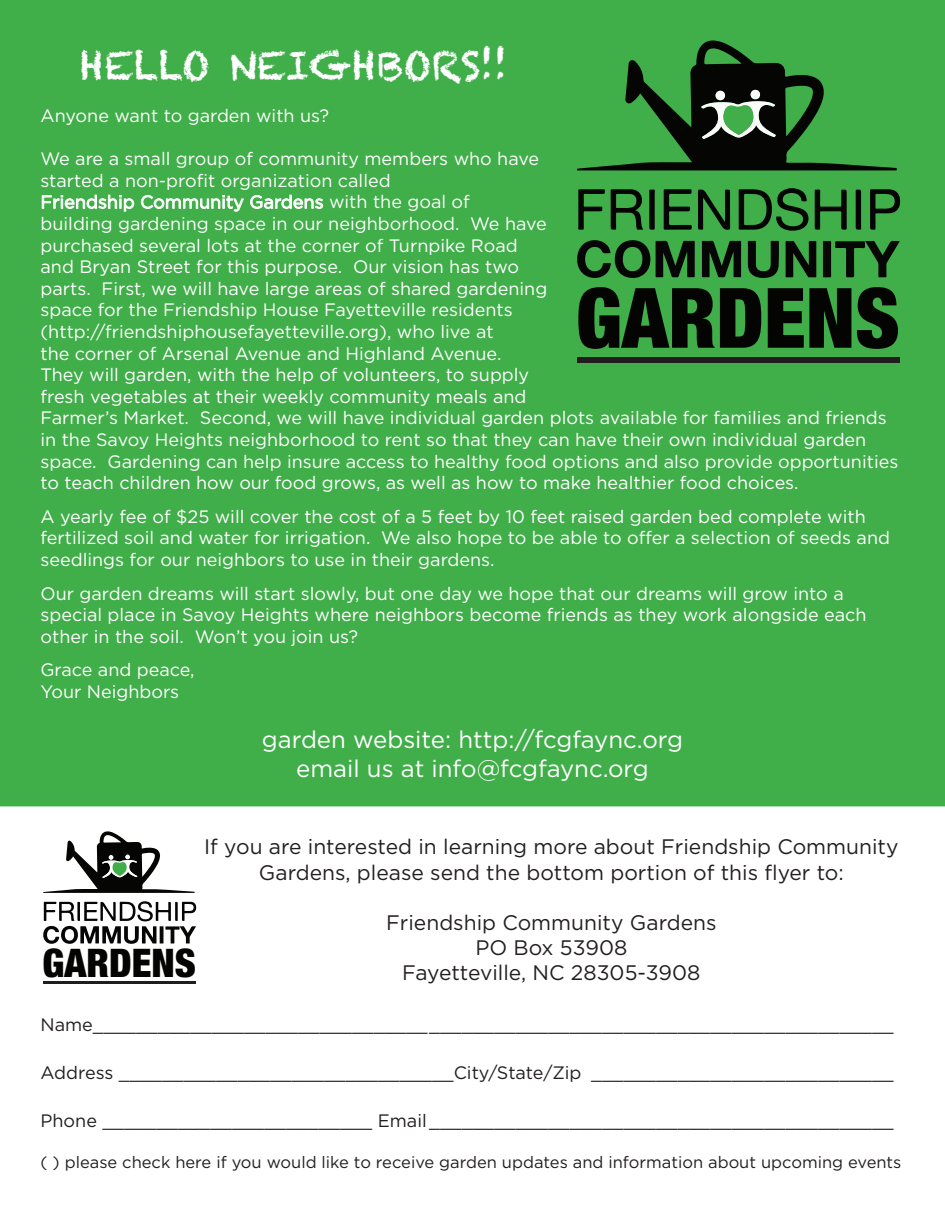
<style>
.page{position:relative;width:945px;height:1215px;background:#fff}
.page>*{position:absolute;margin:0;border:0;box-sizing:border-box;transform-origin:0 0}
.t1{font:900 condensed 83.4px "Helvetica Neue";color:#040503}
.t2{font:900 condensed 39.45px "Helvetica Neue";color:#040503}
.t3{font:39px "Chalkduster";color:#fff}
.t4{font:24px/28.8px "Gotham";color:#fff;text-align:center}
.t5{font:21px/25.2px "Gotham";color:#231f20;text-align:center}
.t6{font:18px/21.6px "Gotham";color:#fff}
.t7{font:18px "Gotham";color:#231f20}
.t8{font:16.5px "Gotham";color:#231f20}
</style>
<div class="page">
<div style="left:1px;top:1px;width:943px;height:805px;background:#40ae49"></div>
<svg style="left:42px;top:194px;width:93px;height:18px"></svg>
<svg style="left:141px;top:195px;width:103px;height:17px"></svg>
<svg style="left:250px;top:194px;width:73px;height:15px"></svg>
<svg style="left:43px;top:901px;width:153px;height:43px"></svg>
<svg style="left:43px;top:831px;width:152px;height:62px"></svg>
<hr style="left:43px;top:981px;width:153px;height:3px;background:#211d1e">
<svg style="left:611px;top:189px;width:32px;height:41px"></svg>
<svg style="left:698px;top:189px;width:32px;height:41px"></svg>
<svg style="left:739px;top:188px;width:70px;height:43px"></svg>
<svg style="left:815px;top:189px;width:32px;height:41px"></svg>
<svg style="left:664px;top:189px;width:28px;height:41px"></svg>
<svg style="left:870px;top:189px;width:30px;height:41px"></svg>
<svg style="left:578px;top:189px;width:27px;height:41px"></svg>
<svg style="left:702px;top:241px;width:39px;height:37px"></svg>
<svg style="left:786px;top:241px;width:30px;height:36px"></svg>
<svg style="left:748px;top:241px;width:31px;height:37px"></svg>
<svg style="left:577px;top:240px;width:118px;height:38px"></svg>
<svg style="left:823px;top:241px;width:77px;height:37px"></svg>
<svg style="left:856px;top:190px;width:5px;height:40px"></svg>
<svg style="left:649px;top:189px;width:6px;height:41px"></svg>
<svg style="left:577px;top:40px;width:320px;height:131px"></svg>
<div style="left:577px;top:357px;width:323px;height:6px;background:#211d1e"></div>
<h3 class="t3" style="left:80px;top:42px;width:430px">HELLO NEIGHBORS!!</h3>
<p class="t6" style="left:40px;top:104px;width:290px">Anyone want to garden with us?</p>
<p class="t6" style="left:40px;top:148px;width:859px">We are a small group of community members who have<br>started a non-profit organization called<br>Friendship Community Gardens with the goal of<br>building gardening space in our neighborhood. We have<br>purchased several lots at the corner of Turnpike Road<br>and Bryan Street for this purpose. Our vision has two<br>parts. First, we will have large areas of shared gardening<br>space for the Friendship House Fayetteville residents<br>(http://friendshiphousefayetteville.org), who live at<br>the corner of Arsenal Avenue and Highland Avenue.<br>They will garden, with the help of volunteers, to supply<br>fresh vegetables at their weekly community meals and<br>Farmer’s Market. Second, we will have individual garden plots available for families and friends in the Savoy Heights neighborhood to rent so that they can have their own individual garden space. Gardening can help insure access to healthy food options and also provide opportunities to teach children how our food grows, as well as how to make healthier food choices.</p>
<p class="t6" style="left:40px;top:505px;width:851px">A yearly fee of $25 will cover the cost of a 5 feet by 10 feet raised garden bed complete with fertilized soil and water for irrigation. We also hope to be able to offer a selection of seeds and seedlings for our neighbors to use in their gardens.</p>
<p class="t6" style="left:40px;top:582px;width:828px">Our garden dreams will start slowly, but one day we hope that our dreams will grow into a special place in Savoy Heights where neighbors become friends as they work alongside each other in the soil. Won’t you join us?</p>
<p class="t6" style="left:40px;top:659px;width:156px">Grace and peace,<br>Your Neighbors</p>
<h3 class="t4" style="left:262px;top:725px;width:423px">garden website: http://fcgfaync.org email us at info@fcgfaync.org</h3>
<h1 class="t1" style="left:576px;top:267px;width:326px">GARDENS</h1>
<h2 class="t2" style="left:43px;top:938px;width:155px">GARDENS</h2>
<p class="t5" style="left:204px;top:834px;width:696px">If you are interested in learning more about Friendship Community<br>Gardens, please send the bottom portion of this flyer to:</p>
<p class="t5" style="left:386px;top:910px;width:332px">Friendship Community Gardens<br>PO Box 53908<br>Fayetteville, NC 28305-3908</p>
<p class="t7" style="left:40px;top:1014px;width:855px">Name__________________________________________________________________________</p>
<p class="t7" style="left:41px;top:1062px;width:855px">Address _______________________________City/State/Zip ____________________________</p>
<p class="t7" style="left:41px;top:1110px;width:855px">Phone _________________________ Email___________________________________________</p>
<p class="t8" style="left:40px;top:1153px;width:863px">( ) please check here if you would like to receive garden updates and information about upcoming events</p>
</div>
